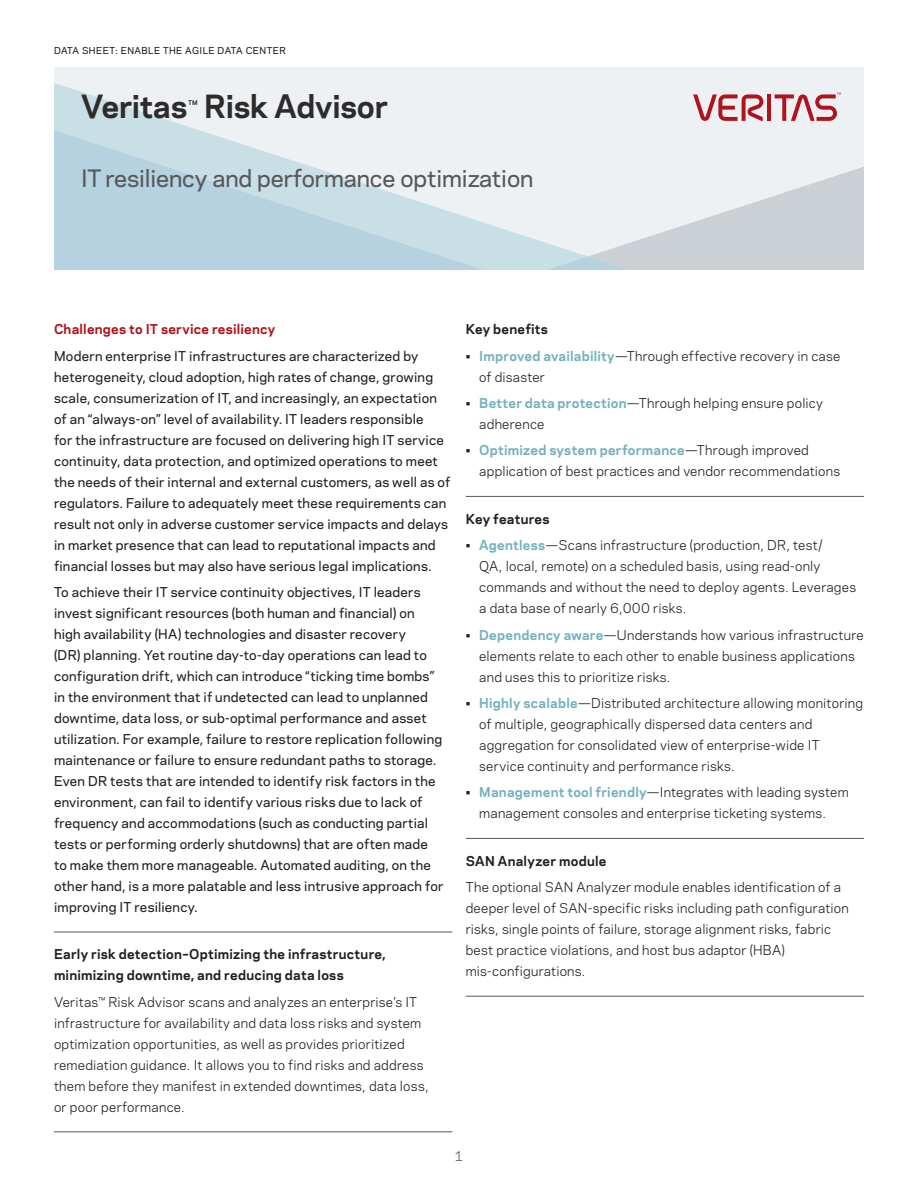
<style>
.page{position:relative;width:918px;height:1188px;background:#fff}
.page>*{position:absolute;margin:0;border:0;box-sizing:border-box;transform-origin:0 0}
.t1{font:700 30px "Polaris";letter-spacing:-.01em;color:#2e2b2c}
.t2{font:500 22.5px "Polaris";letter-spacing:-.005em;color:#57585a}
.t3{font:500 12.75px/21px "Polaris";letter-spacing:.02em;color:#231f20}
.t4{font:12.75px/21px "Polaris";letter-spacing:.015em;color:#231f20}
.t5{font:700 12.75px/21px "Polaris";letter-spacing:.02em;color:#231f20}
.t6{font:700 12.75px "Polaris";letter-spacing:.02em;color:#b0131c}
.t7{font:12.75px "Polaris";color:#57585a}
.t8{font:500 9px "Polaris";letter-spacing:.05em;color:#231f20}
.t9{font:700 6.15px "Polaris";color:#2e2b2c}
.s1{font-weight:700;color:#74b1bd}
</style>
<div class="page">
<div style="left:54px;top:68px;width:810px;height:202px;background:#edf1f3"></div>
<svg style="left:54px;top:83px;width:492px;height:187px"></svg>
<svg style="left:54px;top:130px;width:431px;height:140px"></svg>
<svg style="left:546px;top:167px;width:318px;height:103px"></svg>
<hr style="left:54px;top:932px;width:398px;height:1px;background:#57585a">
<hr style="left:54px;top:1131px;width:398px;height:1px;background:#57585a">
<hr style="left:466px;top:496px;width:398px;height:1px;background:#57585a">
<hr style="left:466px;top:838px;width:398px;height:1px;background:#57585a">
<hr style="left:466px;top:996px;width:398px;height:1px;background:#57585a">
<hr style="left:767px;top:94px;width:4px;height:27px;background:#b0131c">
<svg style="left:693px;top:94px;width:71px;height:27px"></svg>
<svg style="left:775px;top:93px;width:66px;height:28px"></svg>
<p class="t8" style="left:54px;top:44px;width:234px">DATA SHEET: ENABLE THE AGILE DATA CENTER</p>
<h1 class="t1" style="left:81px;top:84px;width:108px">Veritas</h1>
<p class="t9" style="left:188px;top:97px;width:11px">TM</p>
<h1 class="t1" style="left:204px;top:84px;width:185px">Risk Advisor</h1>
<h2 class="t2" style="left:81px;top:161px;width:454px">IT resiliency and performance optimization</h2>
<p class="t6" style="left:54px;top:320px;width:223px">Challenges to IT service resiliency</p>
<p class="t3" style="left:54px;top:344px;width:398px">Modern enterprise IT infrastructures are characterized by heterogeneity, cloud adoption, high rates of change, growing scale, consumerization of IT, and increasingly, an expectation of an “always-on” level of availability. IT leaders responsible<br>for the infrastructure are focused on delivering high IT service continuity, data protection, and optimized operations to meet the needs of their internal and external customers, as well as of regulators. Failure to adequately meet these requirements can result not only in adverse customer service impacts and delays in market presence that can lead to reputational impacts and financial losses but may also have serious legal implications.</p>
<p class="t3" style="left:54px;top:581px;width:391px">To achieve their IT service continuity objectives, IT leaders invest significant resources (both human and financial) on high availability (HA) technologies and disaster recovery<br>(DR) planning. Yet routine day-to-day operations can lead to configuration drift, which can introduce “ticking time bombs” in the environment that if undetected can lead to unplanned downtime, data loss, or sub-optimal performance and asset utilization. For example, failure to restore replication following maintenance or failure to ensure redundant paths to storage.<br>Even DR tests that are intended to identify risk factors in the environment, can fail to identify various risks due to lack of frequency and accommodations (such as conducting partial tests or performing orderly shutdowns) that are often made to make them more manageable. Automated auditing, on the other hand, is a more palatable and less intrusive approach for improving IT resiliency.</p>
<p class="t5" style="left:54px;top:943px;width:333px">Early risk detection–Optimizing the infrastructure, minimizing downtime, and reducing data loss</p>
<p class="t4" style="left:54px;top:991px;width:376px">Veritas™ Risk Advisor scans and analyzes an enterprise’s IT infrastructure for availability and data loss risks and system optimization opportunities, as well as provides prioritized remediation guidance. It allows you to find risks and address them before they manifest in extended downtimes, data loss, or poor performance.</p>
<p class="t5" style="left:466px;top:318px;width:84px">Key benefits</p>
<p class="t4" style="left:479px;top:345px;width:363px;text-indent:-14px">• <span class="s1">Improved availability</span>—Through effective recovery in case of disaster</p>
<p class="t4" style="left:479px;top:392px;width:345px;text-indent:-14px">• <span class="s1">Better data protection</span>—Through helping ensure policy adherence</p>
<p class="t4" style="left:479px;top:439px;width:362px;text-indent:-14px">• <span class="s1">Optimized system performance</span>—Through improved application of best practices and vendor recommendations</p>
<p class="t5" style="left:466px;top:508px;width:85px">Key features</p>
<p class="t4" style="left:479px;top:534px;width:378px;text-indent:-14px">• <span class="s1">Agentless</span>—Scans infrastructure (production, DR, test/<br>QA, local, remote) on a scheduled basis, using read-only commands and without the need to deploy agents. Leverages a data base of nearly 6,000 risks.</p>
<p class="t4" style="left:479px;top:624px;width:386px;text-indent:-14px">• <span class="s1">Dependency aware</span>—Understands how various infrastructure elements relate to each other to enable business applications and uses this to prioritize risks.</p>
<p class="t4" style="left:479px;top:692px;width:385px;text-indent:-14px">• <span class="s1">Highly scalable</span>—Distributed architecture allowing monitoring of multiple, geographically dispersed data centers and aggregation for consolidated view of enterprise-wide IT service continuity and performance risks.</p>
<p class="t4" style="left:479px;top:781px;width:371px;text-indent:-14px">• <span class="s1">Management tool friendly</span>—Integrates with leading system management consoles and enterprise ticketing systems.</p>
<p class="t5" style="left:466px;top:850px;width:142px">SAN Analyzer module</p>
<p class="t4" style="left:466px;top:876px;width:385px">The optional SAN Analyzer module enables identification of a deeper level of SAN-specific risks including path configuration risks, single points of failure, storage alignment risks, fabric best practice violations, and host bus adaptor (HBA) mis-configurations.</p>
<p class="t7" style="left:455px;top:1147px;width:10px">1</p>
</div>
